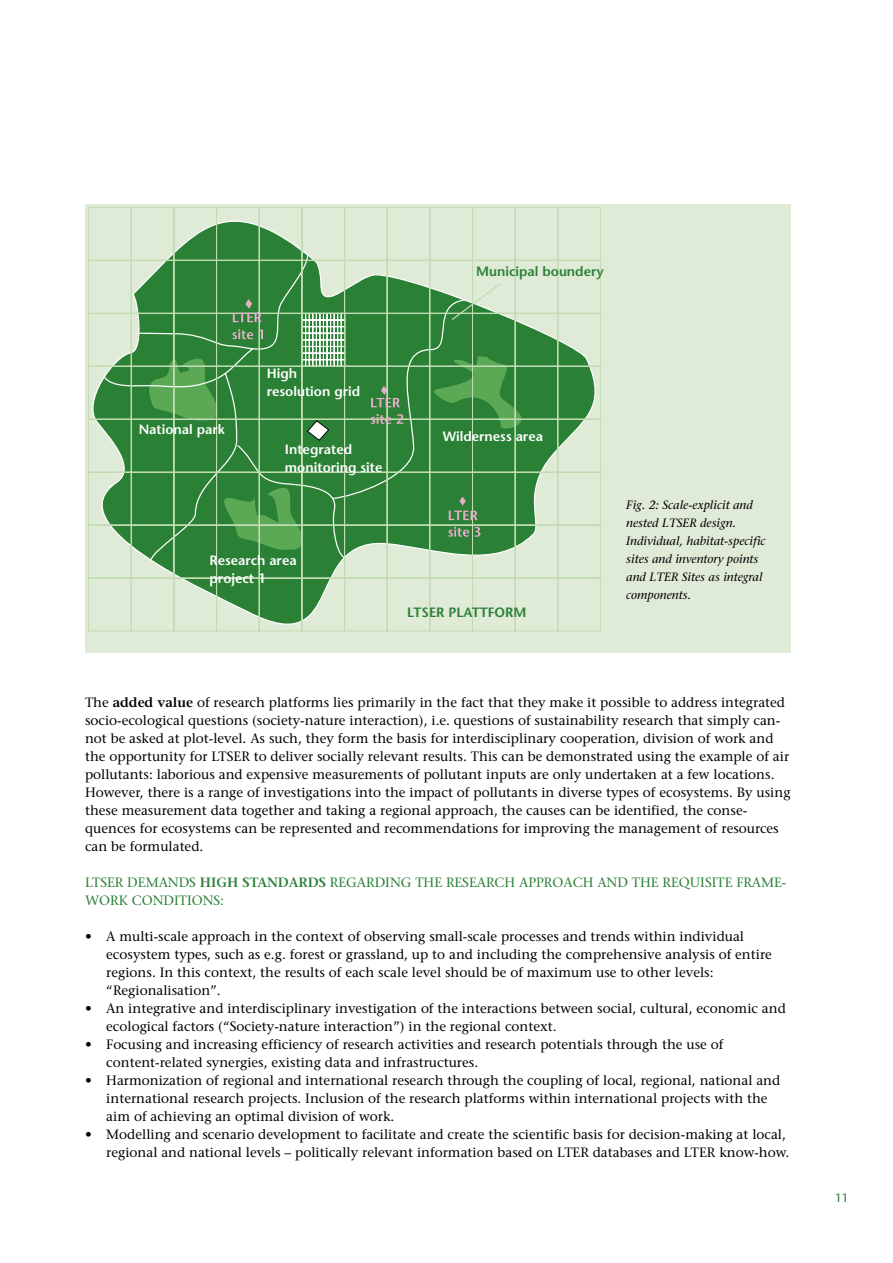
<style>
.page{position:relative;width:893px;height:1263px;background:#fff}
.page>*{position:absolute;margin:0;border:0;box-sizing:border-box;transform-origin:0 0}
.t1{font:13.5px/18px "Stone Serif";color:#000}
.t2{font:13.5px/18px "Stone Serif";color:#2a8135}
.t3{font:600 13.5px/18px "Stone Sans";color:#fff}
.t4{font:600 13.5px "Stone Sans";color:#2a8135}
.t5{font:italic 12px/18px "Stone Serif";color:#000}
.t6{font:12px "Stone Sans";color:#2a8135}
.s1{font-weight:600}
</style>
<div class="page">
<div style="left:85px;top:204px;width:706px;height:449px;background:#dfead7"></div>
<svg style="left:88px;top:207px;width:513px;height:424px"></svg>
<svg style="left:232px;top:329px;width:21px;height:10px"></svg>
<svg style="left:259px;top:329px;width:4px;height:10px"></svg>
<svg style="left:370px;top:414px;width:33px;height:10px"></svg>
<svg style="left:449px;top:497px;width:29px;height:23px"></svg>
<svg style="left:448px;top:527px;width:32px;height:10px"></svg>
<svg style="left:371px;top:386px;width:29px;height:21px"></svg>
<svg style="left:233px;top:299px;width:29px;height:23px"></svg>
<p class="t4" style="left:476px;top:263px;width:129px">Municipal boundery</p>
<p class="t3" style="left:139px;top:420px;width:88px">National park</p>
<p class="t3" style="left:267px;top:364px;width:95px">High resolution grid</p>
<p class="t3" style="left:285px;top:440px;width:99px">Integrated monitoring site</p>
<p class="t3" style="left:443px;top:427px;width:102px">Wilderness area</p>
<p class="t3" style="left:209px;top:551px;width:89px">Research area project 1</p>
<p class="t4" style="left:407px;top:604px;width:121px">LTSER PLATTFORM</p>
<p class="t5" style="left:626px;top:496px;width:141px">Fig. 2: Scale-explicit and nested LTSER design.<br>Individual, habitat-specific sites and inventory points and LTER Sites as integral components.</p>
<p class="t1" style="left:85px;top:693px;width:707px">The <span class="s1">added value</span> of research platforms lies primarily in the fact that they make it possible to address integrated socio-ecological questions (society-nature interaction), i.e. questions of sustainability research that simply can&shy;not be asked at plot-level. As such, they form the basis for interdisciplinary cooperation, division of work and the opportunity for LTSER to deliver socially relevant results. This can be demonstrated using the example of air pollutants: laborious and expensive measurements of pollutant inputs are only undertaken at a few locations.<br>However, there is a range of investigations into the impact of pollutants in diverse types of ecosystems. By using these measurement data together and taking a regional approach, the causes can be identified, the conse&shy;quences for ecosystems can be represented and recommendations for improving the management of resources can be formulated.</p>
<p class="t2" style="left:85px;top:873px;width:703px">LTSER DEMANDS <span class="s1">HIGH STANDARDS</span> REGARDING THE RESEARCH APPROACH AND THE REQUISITE FRAME-<br>WORK CONDITIONS:</p>
<p class="t1" style="left:106px;top:927px;width:667px;text-indent:-21px">• A multi-scale approach in the context of observing small-scale processes and trends within individual ecosystem types, such as e.g. forest or grassland, up to and including the comprehensive analysis of entire regions. In this context, the results of each scale level should be of maximum use to other levels: “Regionalisation”.</p>
<p class="t1" style="left:106px;top:999px;width:681px;text-indent:-21px">• An integrative and interdisciplinary investigation of the interactions between social, cultural, economic and ecological factors (“Society-nature interaction”) in the regional context.</p>
<p class="t1" style="left:106px;top:1035px;width:619px;text-indent:-21px">• Focusing and increasing efficiency of research activities and research potentials through the use of content-related synergies, existing data and infrastructures.</p>
<p class="t1" style="left:106px;top:1071px;width:675px;text-indent:-21px">• Harmonization of regional and international research through the coupling of local, regional, national and international research projects. Inclusion of the research platforms within international projects with the aim of achieving an optimal division of work.</p>
<p class="t1" style="left:85px;top:1125px;width:706px;text-align:right">• Modelling and scenario development to facilitate and create the scientific basis for decision-making at local, regional and national levels – politically relevant information based on LTER databases and LTER know-how.</p>
<p class="t6" style="left:835px;top:1190px;width:15px">11</p>
</div>
